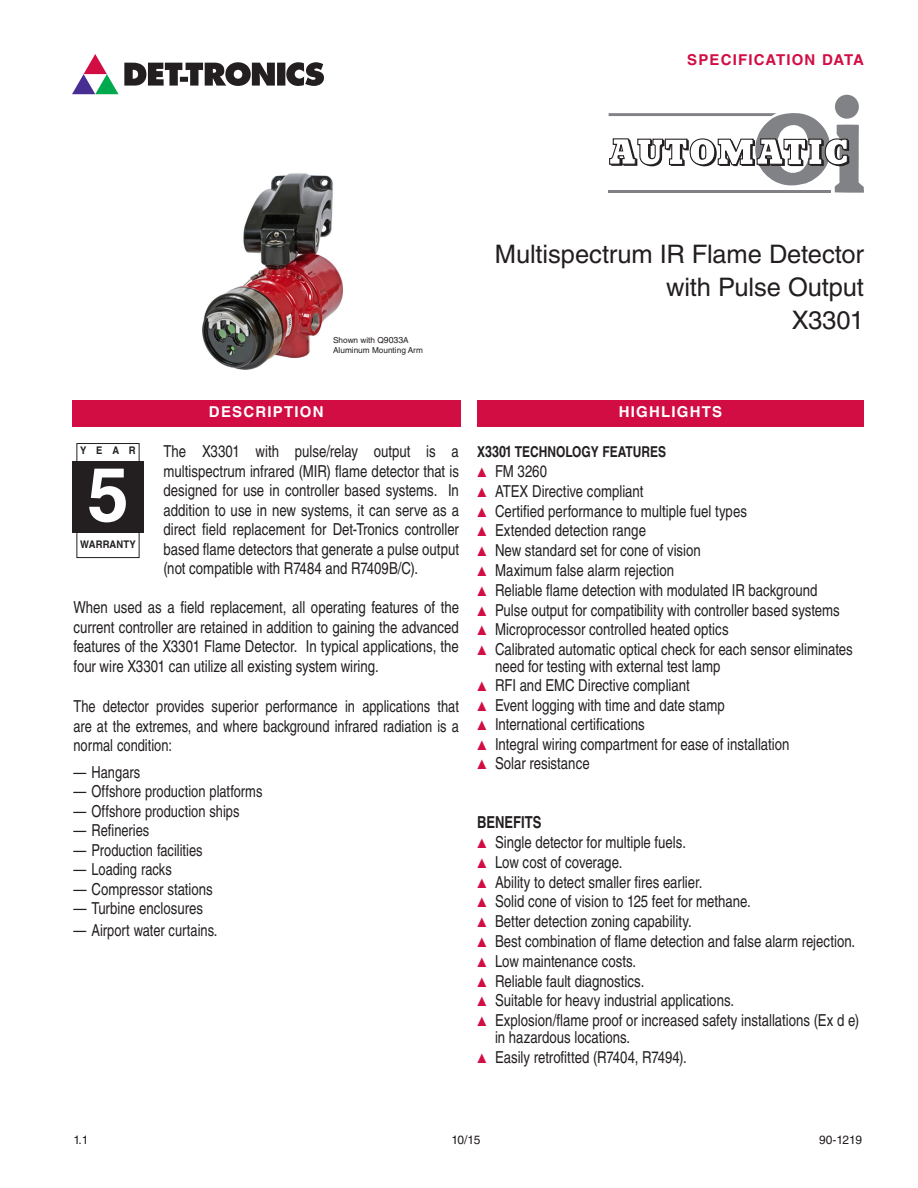
<style>
.page{position:relative;width:918px;height:1188px;background:#fff}
.page>*{position:absolute;margin:0;border:0;box-sizing:border-box;transform-origin:0 0}
.t1{font:700 75px "Helvetica LT Std";color:#fff}
.t2{font:25.5px "Helvetica LT Std";letter-spacing:-.005em;color:#231f20}
.Body_Text{font:16.5px/19.5px "Helvetica LT Std";color:#231f20;text-align:justify;scale:.8 1}
.TEXT{font:16.5px/19.6px "Helvetica LT Std";color:#231f20;text-align:justify;scale:.78 1}
.Body_Text-2{font:16.5px "Helvetica LT Std";color:#231f20;scale:.78 1}
.triangleList{font:16.5px "Helvetica LT Std";color:#231f20;scale:.8 1}
.BULLET_HEADING{font:700 16.5px "Helvetica LT Std";color:#231f20;scale:.79 1}
.BULLET_HEADING-2{font:700 15px "Helvetica LT Std";color:#231f20;scale:.8 1}
.headline{font:700 15px "Helvetica LT Std";letter-spacing:.08em;color:#fff}
.headline-2{font:700 15px "Helvetica LT Std";letter-spacing:.08em;color:#d20d44}
.t3{font:12px "Helvetica LT Std";letter-spacing:-.04em;color:#231f20}
.t4{font:700 10.5px "Helvetica LT Std";letter-spacing:.015em;color:#231f20;scale:.9 1}
.t5{font:8.25px/9.9px "Helvetica LT Std";color:#231f20}
.s1{font-size:8.7px}
.s2{font-size:15.75px}
.s3{color:#d20d44}
</style>
<div class="page">
<svg style="left:72px;top:54px;width:252px;height:40px"></svg>
<div style="left:72px;top:400px;width:389px;height:27px;background:#d20d44"></div>
<div style="left:477px;top:400px;width:387px;height:27px;background:#d20d44"></div>
<hr style="left:608px;top:190px;width:223px;height:2px;background:#808285">
<div style="left:835px;top:95px;width:24px;height:24px;background:#808285;border-radius:50%"></div>
<svg style="left:609px;top:113px;width:255px;height:80px"></svg>
<img style="left:202px;top:173px;width:141px;height:197px">
<div style="left:72px;top:461px;width:72px;height:72px;background:#231f20"></div>
<div style="left:77px;top:443px;width:63px;height:115px;border:1px solid #231f20"></div>
<p class="headline-2" style="left:687px;top:50px;width:178px">SPECIFICATION DATA</p>
<p class="t5" style="left:333px;top:335px;width:92px">Shown with Q<span class="s1">9033</span>A<br>Aluminum Mounting Arm</p>
<p class="t2" style="left:495px;top:239px;width:371px">Multispectrum IR Flame Detector</p>
<p class="t2" style="left:666px;top:272px;width:199px">with Pulse Output</p>
<p class="t2" style="left:792px;top:305px;width:74px">X3301</p>
<p class="headline" style="left:209px;top:403px;width:116px">DESCRIPTION</p>
<p class="headline" style="left:619px;top:403px;width:105px">HIGHLIGHTS</p>
<p class="Body_Text" style="left:164px;top:442px;width:371px">The X3301 with pulse/relay output is a multispectrum infrared (MIR) flame detector that is designed for use in controller based systems. In addition to use in new systems, it can serve as a direct field replacement for Det-Tronics controller based flame detectors that generate a pulse output (not compatible with R7484 and R7409B/C).</p>
<p class="Body_Text" style="left:74px;top:598px;width:483px">When used as a field replacement, all operating features of the current controller are retained in addition to gaining the advanced features of the X3301 Flame Detector. In typical applications, the four wire X3301 can utilize all existing system wiring.</p>
<p class="TEXT" style="left:74px;top:697px;width:496px">The detector provides superior performance in applications that are at the extremes, and where background infrared radiation is a normal condition:</p>
<p class="Body_Text-2" style="left:74px;top:762px;width:87px">— Hangars</p>
<p class="Body_Text-2" style="left:74px;top:782px;width:244px">— Offshore production platforms</p>
<p class="Body_Text-2" style="left:74px;top:801px;width:214px">— Offshore production ships</p>
<p class="Body_Text-2" style="left:74px;top:821px;width:99px">— Refineries</p>
<p class="Body_Text-2" style="left:74px;top:840px;width:167px">— Production facilities</p>
<p class="Body_Text-2" style="left:74px;top:860px;width:128px">— Loading racks</p>
<p class="Body_Text" style="left:74px;top:879px;width:176px">— Compressor stations</p>
<p class="Body_Text" style="left:74px;top:899px;width:163px">— Turbine enclosures</p>
<p class="Body_Text-2" style="left:74px;top:920px;width:186px">— Airport water curtains.</p>
<p class="t4" style="left:80px;top:444px;width:63px">YEAR</p>
<p class="t1" style="left:87px;top:449px;width:43px">5</p>
<p class="t4" style="left:80px;top:538px;width:63px">WARRANTY</p>
<p class="BULLET_HEADING-2" style="left:477px;top:443px;width:238px">X<span class="s2">3301</span> TECHNOLOGY FEATURES</p>
<p class="Body_Text" style="left:477px;top:461px;width:89px"><span class="s3">▲</span> FM 3260</p>
<p class="Body_Text" style="left:477px;top:481px;width:210px"><span class="s3">▲</span> ATEX Directive compliant</p>
<p class="Body_Text" style="left:477px;top:501px;width:339px"><span class="s3">▲</span> Certified performance to multiple fuel types</p>
<p class="Body_Text" style="left:477px;top:521px;width:213px"><span class="s3">▲</span> Extended detection range</p>
<p class="Body_Text" style="left:477px;top:541px;width:281px"><span class="s3">▲</span> New standard set for cone of vision</p>
<p class="Body_Text" style="left:477px;top:560px;width:248px"><span class="s3">▲</span> Maximum false alarm rejection</p>
<p class="Body_Text" style="left:477px;top:580px;width:427px"><span class="s3">▲</span> Reliable flame detection with modulated IR background</p>
<p class="Body_Text" style="left:477px;top:600px;width:455px"><span class="s3">▲</span> Pulse output for compatibility with controller based systems</p>
<p class="Body_Text" style="left:477px;top:620px;width:316px"><span class="s3">▲</span> Microprocessor controlled heated optics</p>
<p class="Body_Text" style="left:477px;top:640px;width:471px"><span class="s3">▲</span> Calibrated automatic optical check for each sensor eliminates</p>
<p class="triangleList" style="left:495px;top:656px;width:283px">need for testing with external test lamp</p>
<p class="Body_Text" style="left:477px;top:676px;width:267px"><span class="s3">▲</span> RFI and EMC Directive compliant</p>
<p class="Body_Text" style="left:477px;top:695px;width:311px"><span class="s3">▲</span> Event logging with time and date stamp</p>
<p class="Body_Text" style="left:477px;top:715px;width:211px"><span class="s3">▲</span> International certifications</p>
<p class="Body_Text" style="left:477px;top:734px;width:392px"><span class="s3">▲</span> Integral wiring compartment for ease of installation</p>
<p class="Body_Text" style="left:477px;top:754px;width:142px"><span class="s3">▲</span> Solar resistance</p>
<p class="BULLET_HEADING" style="left:477px;top:812px;width:83px">BENEFITS</p>
<p class="Body_Text" style="left:477px;top:832px;width:263px"><span class="s3">▲</span> Single detector for multiple fuels.</p>
<p class="Body_Text" style="left:477px;top:852px;width:183px"><span class="s3">▲</span> Low cost of coverage.</p>
<p class="Body_Text" style="left:477px;top:872px;width:283px"><span class="s3">▲</span> Ability to detect smaller fires earlier.</p>
<p class="Body_Text" style="left:477px;top:892px;width:344px"><span class="s3">▲</span> Solid cone of vision to 125 feet for methane.</p>
<p class="Body_Text" style="left:477px;top:912px;width:270px"><span class="s3">▲</span> Better detection zoning capability.</p>
<p class="Body_Text" style="left:477px;top:931px;width:474px"><span class="s3">▲</span> Best combination of flame detection and false alarm rejection.</p>
<p class="Body_Text" style="left:477px;top:951px;width:201px"><span class="s3">▲</span> Low maintenance costs.</p>
<p class="Body_Text" style="left:477px;top:971px;width:211px"><span class="s3">▲</span> Reliable fault diagnostics.</p>
<p class="Body_Text" style="left:477px;top:991px;width:323px"><span class="s3">▲</span> Suitable for heavy industrial applications.</p>
<p class="Body_Text" style="left:477px;top:1011px;width:479px"><span class="s3">▲</span> Explosion/flame proof or increased safety installations (Ex d e)</p>
<p class="triangleList" style="left:495px;top:1027px;width:171px">in hazardous locations.</p>
<p class="Body_Text" style="left:477px;top:1047px;width:264px"><span class="s3">▲</span> Easily retrofitted (R7404, R7494).</p>
<p class="t3" style="left:74px;top:1133px;width:16px">1.1</p>
<p class="t3" style="left:452px;top:1133px;width:30px">10/15</p>
<p class="t3" style="left:819px;top:1133px;width:45px">90-1219</p>
</div>
